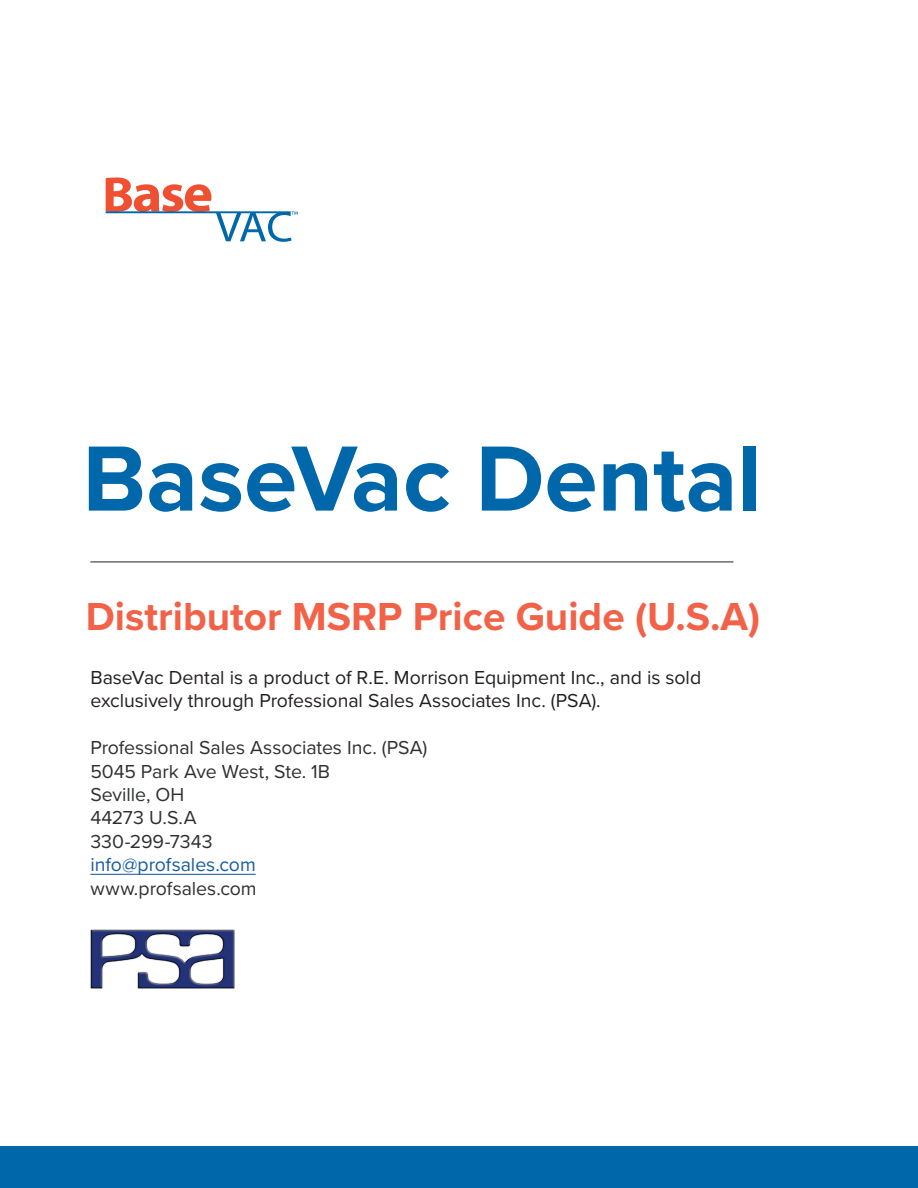
<style>
.page{position:relative;width:918px;height:1188px;background:#fff}
.page>*{position:absolute;margin:0;border:0;box-sizing:border-box;transform-origin:0 0}
.t1{font:700 96px "Proxima Nova";color:#0067aa}
.t2{font:700 40.5px "Proxima Nova";color:#f26248}
.Subhead{font:19.5px/23.4px "Proxima Nova";color:#231f20}
.Subhead-2{font:19.5px/23.4px "Proxima Nova";letter-spacing:-.005em;color:#2f3032}
.Subhead-3{font:19.5px "Proxima Nova";color:#175d9e}
</style>
<div class="page">
<div style="left:0;top:1147px;width:918px;height:41px;background:#0067aa"></div>
<svg style="left:106px;top:178px;width:192px;height:64px"></svg>
<hr style="left:90px;top:874px;width:166px;height:1px;background:#175d9e">
<hr style="left:90px;top:561px;width:643px;height:2px;background:#696c70">
<img style="left:90px;top:930px;width:145px;height:58px">
<p class="t1" style="left:82px;top:407px;width:681px">BaseVac Dental</p>
<p class="t2" style="left:86px;top:587px;width:676px">Distributor MSRP Price Guide (U.S.A)</p>
<p class="Subhead" style="left:90px;top:665px;width:612px">BaseVac Dental is a product of R.E. Morrison Equipment Inc., and is sold exclusively through Professional Sales Associates Inc. (PSA).</p>
<p class="Subhead-2" style="left:90px;top:735px;width:339px">Professional Sales Associates Inc. (PSA)<br>5045 Park Ave West, Ste. 1B<br>Seville, OH<br>44273 U.S.A</p>
<p class="Subhead-2" style="left:90px;top:829px;width:124px">330-299-7343</p>
<p class="Subhead-3" style="left:90px;top:850px;width:167px">info@profsales.com</p>
<p class="Subhead-2" style="left:90px;top:876px;width:168px">www.profsales.com</p>
</div>
